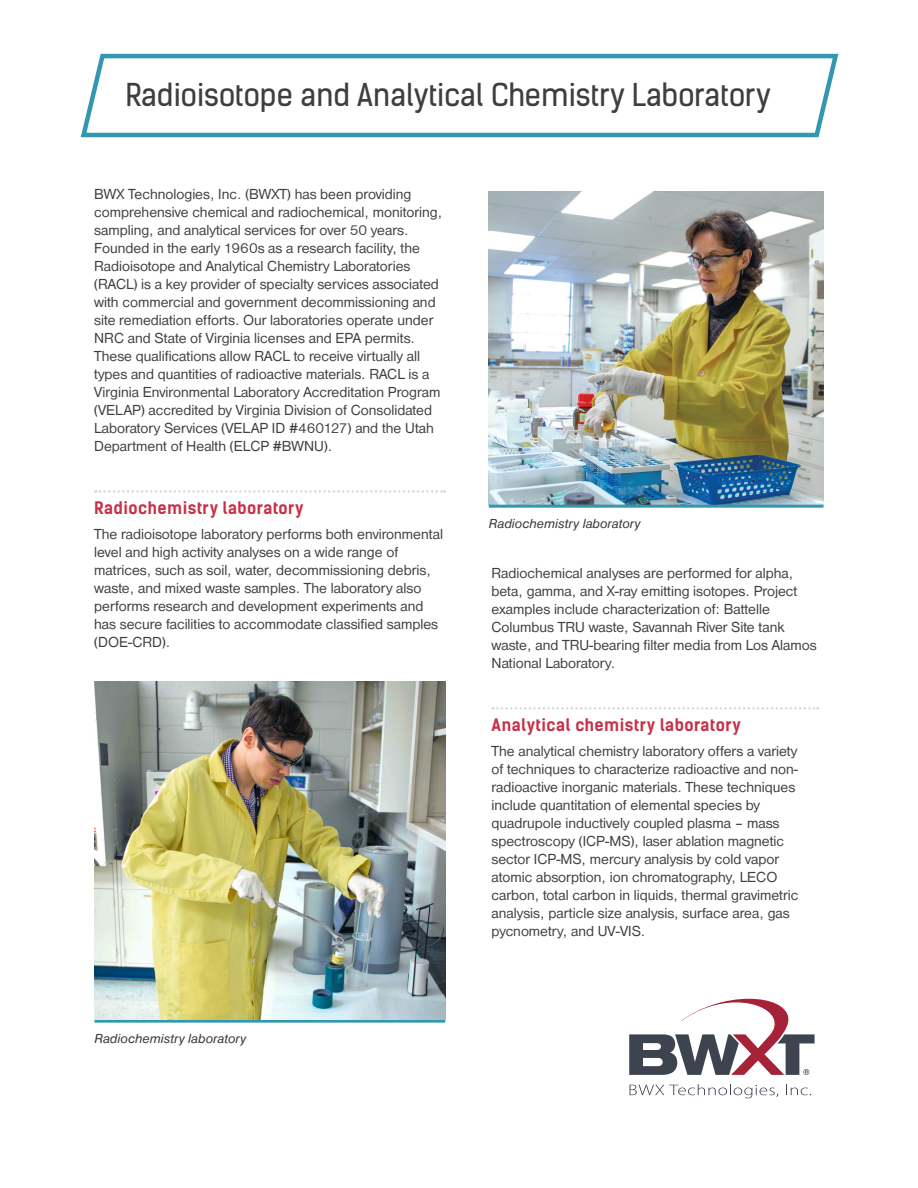
<style>
.page{position:relative;width:918px;height:1188px;background:#fff}
.page>*{position:absolute;margin:0;border:0;box-sizing:border-box;transform-origin:0 0}
.t1{font:30px "Kelson Sans";color:#3e3e3f}
.Sub_headers{font:700 16.5px "Kelson Sans";letter-spacing:.025em;color:#c73047}
.Body_Copy_10_12{font:15px/18px "Nimbus San D";color:#3e3e3f}
.Caption_9_11__I{font:italic 13.5px "Nimbus San D";color:#3e3e3f}
</style>
<div class="page">
<svg style="left:80px;top:53px;width:759px;height:85px"></svg>
<svg style="left:95px;top:490px;width:350px;height:3px"></svg>
<svg style="left:493px;top:707px;width:325px;height:2px"></svg>
<hr style="left:94px;top:1020px;width:351px;height:3px;background:#3297b0">
<img style="left:489px;top:191px;width:335px;height:314px">
<img style="left:94px;top:682px;width:351px;height:338px">
<hr style="left:489px;top:505px;width:334px;height:3px;background:#3297b0">
<svg style="left:630px;top:1084px;width:149px;height:14px"></svg>
<svg style="left:786px;top:1085px;width:25px;height:10px"></svg>
<svg style="left:629px;top:999px;width:186px;height:76px"></svg>
<p class="t1" style="left:126px;top:77px;width:647px">Radioisotope and Analytical Chemistry Laboratory</p>
<p class="Body_Copy_10_12" style="left:94px;top:186px;width:349px">BWX Technologies, Inc. (BWXT) has been providing comprehensive chemical and radiochemical, monitoring, sampling, and analytical services for over 50 years.<br>Founded in the early 1960s as a research facility, the Radioisotope and Analytical Chemistry Laboratories (RACL) is a key provider of specialty services associated with commercial and government decommissioning and site remediation efforts. Our laboratories operate under NRC and State of Virginia licenses and EPA permits.<br>These qualifications allow RACL to receive virtually all types and quantities of radioactive materials. RACL is a Virginia Environmental Laboratory Accreditation Program (VELAP) accredited by Virginia Division of Consolidated Laboratory Services (VELAP ID #460127) and the Utah Department of Health (ELCP #BWNU).</p>
<p class="Sub_headers" style="left:94px;top:498px;width:211px">Radiochemistry laboratory</p>
<p class="Body_Copy_10_12" style="left:94px;top:525px;width:350px">The radioisotope laboratory performs both environmental level and high activity analyses on a wide range of matrices, such as soil, water, decommissioning debris, waste, and mixed waste samples. The laboratory also performs research and development experiments and has secure facilities to accommodate classified samples (DOE-CRD).</p>
<p class="Caption_9_11__I" style="left:94px;top:1031px;width:153px">Radiochemistry laboratory</p>
<p class="Caption_9_11__I" style="left:489px;top:516px;width:153px">Radiochemistry laboratory</p>
<p class="Body_Copy_10_12" style="left:492px;top:564px;width:327px">Radiochemical analyses are performed for alpha, beta, gamma, and X-ray emitting isotopes. Project examples include characterization of: Battelle Columbus TRU waste, Savannah River Site tank waste, and TRU-bearing filter media from Los Alamos National Laboratory.</p>
<p class="Sub_headers" style="left:492px;top:715px;width:251px">Analytical chemistry laboratory</p>
<p class="Body_Copy_10_12" style="left:492px;top:742px;width:308px">The analytical chemistry laboratory offers a variety of techniques to characterize radioactive and non&shy;radioactive inorganic materials. These techniques include quantitation of elemental species by quadrupole inductively coupled plasma – mass spectroscopy (ICP-MS), laser ablation magnetic sector ICP-MS, mercury analysis by cold vapor atomic absorption, ion chromatography, LECO carbon, total carbon in liquids, thermal gravimetric analysis, particle size analysis, surface area, gas pycnometry, and UV-VIS.</p>
</div>
